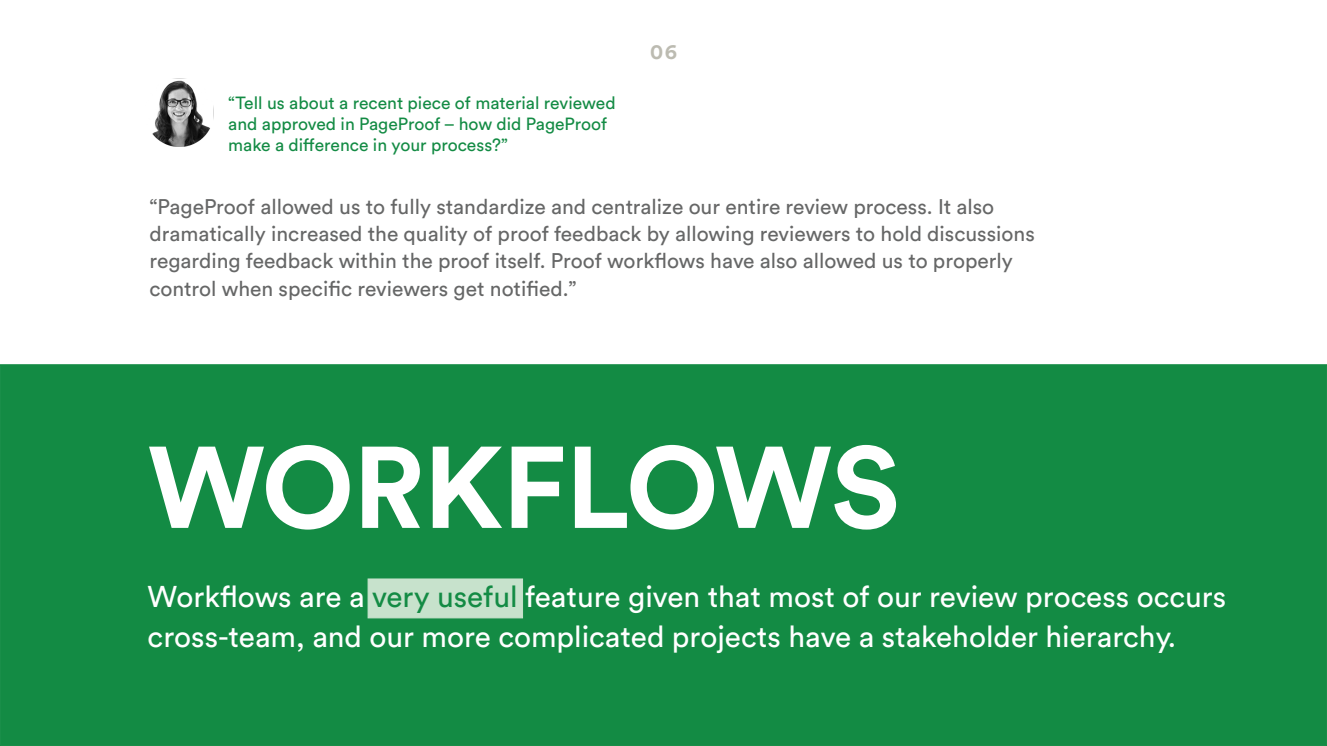
<style>
.page{position:relative;width:1327px;height:746px;background:#fff}
.page>*{position:absolute;margin:0;border:0;box-sizing:border-box;transform-origin:0 0}
.t1{font:700 114.62px "Circular Pro";letter-spacing:-.01em;color:#fff}
.t2{font:29.75px/39.4px "Circular Pro";color:#fff}
.t3{font:21px/27.1px "Circular Pro";color:#666767}
.t4{font:700 21px "Circular Pro";color:#bcbbb1}
.t5{font:17.5px/21px "Circular Pro";color:#138b44}
.s1{color:#138b44}
</style>
<div class="page">
<div style="left:0;top:364px;width:1327px;height:382px;background:#138b44;border:1px solid #138b44"></div>
<img style="left:152px;top:78px;width:62px;height:69px">
<div style="left:368px;top:578px;width:155px;height:40px;background:#c7e2cc;border:1px solid #c7e2cc"></div>
<p class="t5" style="left:228px;top:91px;width:389px">“Tell us about a recent piece of material reviewed and approved in PageProof – how did PageProof make a difference in your process?”</p>
<p class="t4" style="left:650px;top:37px;width:28px">06</p>
<p class="t3" style="left:149px;top:192px;width:887px">“PageProof allowed us to fully standardize and centralize our entire review process. It also dramatically increased the quality of proof feedback by allowing reviewers to hold discussions regarding feedback within the proof itself. Proof workflows have also allowed us to properly control when specific reviewers get notified.”</p>
<h1 class="t1" style="left:148px;top:409px;width:754px">WORKFLOWS</h1>
<h2 class="t2" style="left:148px;top:576px;width:1080px">Workflows are a <span class="s1">very useful</span> feature given that most of our review process occurs cross-team, and our more complicated projects have a stakeholder hierarchy.</h2>
</div>
